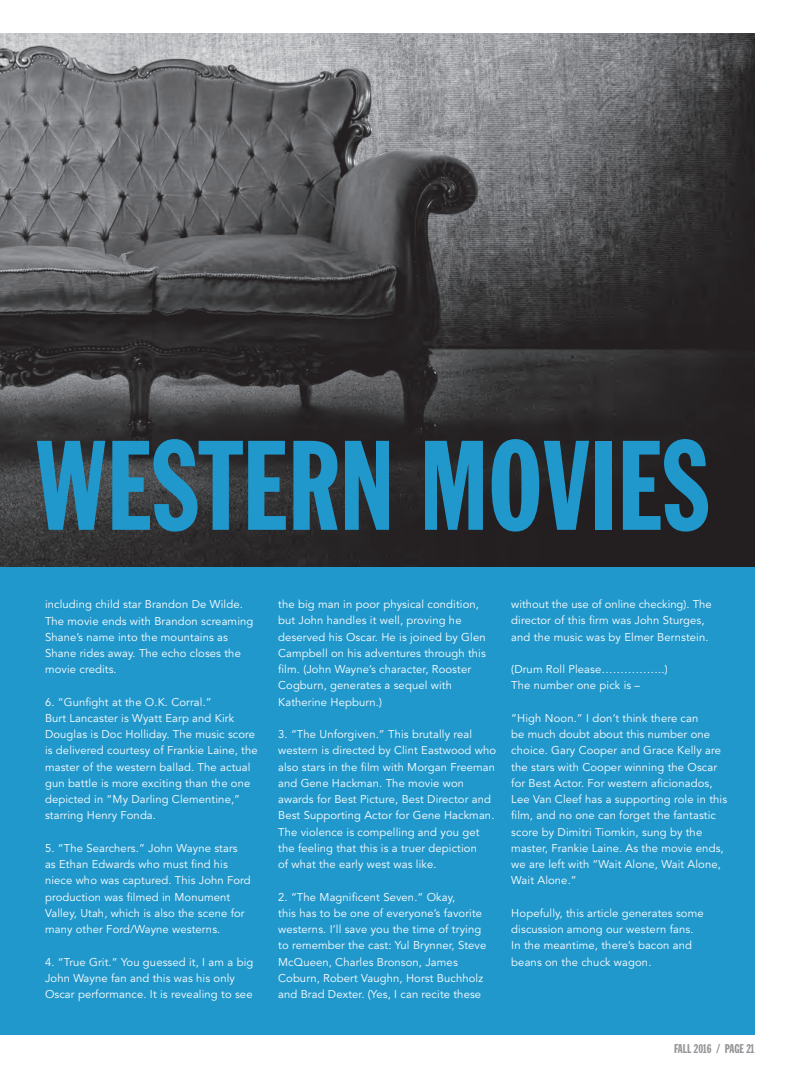
<style>
.page{position:relative;width:788px;height:1080px;background:#fff}
.page>*{position:absolute;margin:0;border:0;box-sizing:border-box;transform-origin:0 0}
.t1{font:125px "Franklin Gothic Extra Cond";letter-spacing:.01em;color:#2198cc}
.t2{font:12.5px "Franklin Gothic Extra Cond";color:#939598}
.t3{font:11.25px/16.2px "Avenir";letter-spacing:.01em;color:#fff}
</style>
<div class="page">
<img style="left:0;top:34px;width:754px;height:533px">
<div style="left:0;top:567px;width:754px;height:468px;background:#2198cc"></div>
<p class="t1" style="left:36px;top:419px;width:674px">WESTERN MOVIES</p>
<p class="t3" style="left:45px;top:597px;width:210px">including child star Brandon De Wilde.<br>The movie ends with Brandon screaming<br>Shane’s name into the mountains as<br>Shane rides away. The echo closes the movie credits.</p>
<p class="t3" style="left:45px;top:694px;width:214px">6. “Gunfight at the O.K. Corral.”<br>Burt Lancaster is Wyatt Earp and Kirk Douglas is Doc Holliday. The music score is delivered courtesy of Frankie Laine, the master of the western ballad. The actual gun battle is more exciting than the one depicted in “My Darling Clementine,” starring Henry Fonda.</p>
<p class="t3" style="left:45px;top:840px;width:207px">5. “The Searchers.” John Wayne stars as Ethan Edwards who must find his niece who was captured. This John Ford production was filmed in Monument Valley, Utah, which is also the scene for many other Ford/Wayne westerns.</p>
<p class="t3" style="left:45px;top:954px;width:210px">4. “True Grit.” You guessed it, I am a big<br>John Wayne fan and this was his only<br>Oscar performance. It is revealing to see</p>
<p class="t3" style="left:278px;top:596px;width:209px">the big man in poor physical condition, but John handles it well, proving he deserved his Oscar. He is joined by Glen Campbell on his adventures through this film. (John Wayne’s character, Rooster Cogburn, generates a sequel with Katherine Hepburn.)</p>
<p class="t3" style="left:278px;top:726px;width:219px">3. “The Unforgiven.” This brutally real western is directed by Clint Eastwood who also stars in the film with Morgan Freeman and Gene Hackman. The movie won awards for Best Picture, Best Director and Best Supporting Actor for Gene Hackman.<br>The violence is compelling and you get the feeling that this is a truer depiction<br>of what the early west was like.</p>
<p class="t3" style="left:278px;top:889px;width:210px">2. “The Magnificent Seven.” Okay,<br>this has to be one of everyone’s favorite westerns. I’ll save you the time of trying to remember the cast: Yul Brynner, Steve McQueen, Charles Bronson, James Coburn, Robert Vaughn, Horst Buchholz and Brad Dexter. (Yes, I can recite these</p>
<p class="t3" style="left:511px;top:596px;width:202px">without the use of online checking). The director of this firm was John Sturges, and the music was by Elmer Bernstein.</p>
<p class="t3" style="left:511px;top:661px;width:158px">(Drum Roll Please……………..)<br>The number one pick is –</p>
<p class="t3" style="left:511px;top:710px;width:217px">“High Noon.” I don’t think there can<br>be much doubt about this number one choice. Gary Cooper and Grace Kelly are the stars with Cooper winning the Oscar for Best Actor. For western aficionados, Lee Van Cleef has a supporting role in this film, and no one can forget the fantastic score by Dimitri Tiomkin, sung by the master, Frankie Laine. As the movie ends, we are left with “Wait Alone, Wait Alone, Wait Alone.”</p>
<p class="t3" style="left:511px;top:905px;width:194px">Hopefully, this article generates some discussion among our western fans.<br>In the meantime, there’s bacon and beans on the chuck wagon.</p>
<p class="t2" style="left:674px;top:1042px;width:82px">FALL 2016 / PAGE 21</p>
</div>
